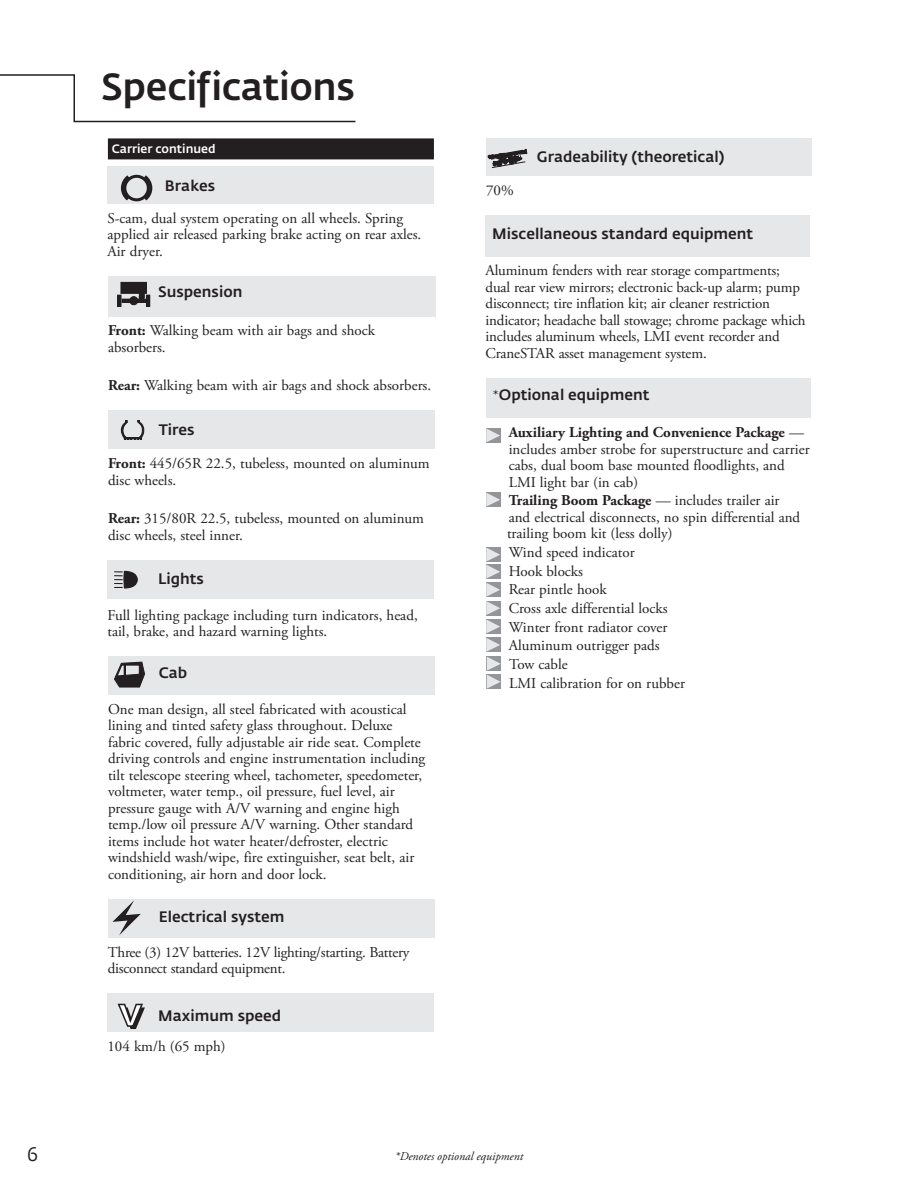
<style>
.page{position:relative;width:918px;height:1188px;background:#fff}
.page>*{position:absolute;margin:0;border:0;box-sizing:border-box;transform-origin:0 0}
.t1{font:500 37.5px "Fedra Sans Pro";letter-spacing:-.01em;color:#231f20}
.t2{font:19.5px "Fedra Sans Pro";color:#231f20}
.t3{font:15px/16.5px "Adobe Garamond Pro";color:#231f20}
.t4{font:500 15px "Fedra Sans Pro";color:#231f20}
.t5{font:15px/16.5px "Adobe Garamond Pro";letter-spacing:-.02em;color:#231f20}
.t6{font:italic 12px "Adobe Garamond Pro";color:#231f20}
.t7{font:500 12px "Fedra Sans Pro";color:#fff}
.s1{font-weight:700}
.s2{font-family:"Adobe Garamond Pro";font-weight:400}
</style>
<div class="page">
<svg style="left:0;top:74px;width:356px;height:49px"></svg>
<div style="left:486px;top:215px;width:324px;height:41px;background:#e6e7e9"></div>
<div style="left:486px;top:138px;width:325px;height:38px;background:#e6e7e9"></div>
<svg style="left:488px;top:149px;width:39px;height:19px"></svg>
<div style="left:107px;top:561px;width:327px;height:38px;background:#e6e7e9"></div>
<svg style="left:114px;top:570px;width:24px;height:19px"></svg>
<div style="left:107px;top:994px;width:327px;height:38px;background:#e6e7e9"></div>
<svg style="left:117px;top:1003px;width:28px;height:26px"></svg>
<div style="left:108px;top:899px;width:326px;height:39px;background:#e6e7e9"></div>
<svg style="left:112px;top:900px;width:29px;height:35px"></svg>
<div style="left:108px;top:657px;width:326px;height:38px;background:#e6e7e9"></div>
<svg style="left:114px;top:661px;width:31px;height:27px"></svg>
<div style="left:486px;top:378px;width:325px;height:40px;background:#e6e7e9"></div>
<svg style="left:486px;top:428px;width:14px;height:14px"></svg>
<svg style="left:486px;top:493px;width:14px;height:14px"></svg>
<svg style="left:486px;top:548px;width:15px;height:141px"></svg>
<div style="left:108px;top:138px;width:326px;height:21px;background:#231f20"></div>
<div style="left:107px;top:167px;width:327px;height:37px;background:#e6e7e9"></div>
<div style="left:123px;top:175px;width:27px;height:26px;border:3px solid #231f20;border-radius:50%"></div>
<svg style="left:120px;top:175px;width:13px;height:26px"></svg>
<svg style="left:141px;top:175px;width:12px;height:26px"></svg>
<div style="left:108px;top:410px;width:326px;height:39px;background:#e6e7e9"></div>
<svg style="left:120px;top:420px;width:25px;height:20px"></svg>
<div style="left:108px;top:276px;width:327px;height:41px;background:#e6e7e9"></div>
<div style="left:117px;top:295px;width:5px;height:12px;border:1px solid #231f20"></div>
<div style="left:146px;top:295px;width:4px;height:12px;border:1px solid #231f20"></div>
<svg style="left:117px;top:294px;width:34px;height:12px"></svg>
<div style="left:121px;top:282px;width:25px;height:11px;background:#231f20"></div>
<div style="left:120px;top:282px;width:27px;height:12px;border:1px solid #231f20"></div>
<h1 class="t1" style="left:101px;top:64px;width:255px">Specifications</h1>
<p class="t7" style="left:112px;top:141px;width:106px">Carrier continued</p>
<p class="t4" style="left:165px;top:176px;width:52px">Brakes</p>
<p class="t3" style="left:107px;top:210px;width:315px">S-cam, dual system operating on all wheels. Spring applied air released parking brake acting on rear axles.<br>Air dryer.</p>
<p class="t4" style="left:158px;top:282px;width:86px">Suspension</p>
<p class="t3" style="left:108px;top:323px;width:268px"><span class="s1">Front:</span> Walking beam with air bags and shock absorbers.</p>
<p class="t3" style="left:108px;top:378px;width:325px"><span class="s1">Rear:</span> Walking beam with air bags and shock absorbers.</p>
<p class="t4" style="left:159px;top:420px;width:37px">Tires</p>
<p class="t3" style="left:108px;top:456px;width:323px"><span class="s1">Front:</span> 445/65R 22.5, tubeless, mounted on aluminum disc wheels.</p>
<p class="t3" style="left:108px;top:511px;width:318px"><span class="s1">Rear:</span> 315/80R 22.5, tubeless, mounted on aluminum disc wheels, steel inner.</p>
<p class="t4" style="left:158px;top:569px;width:47px">Lights</p>
<p class="t3" style="left:107px;top:607px;width:312px">Full lighting package including turn indicators, head, tail, brake, and hazard warning lights.</p>
<p class="t4" style="left:159px;top:663px;width:30px">Cab</p>
<p class="t3" style="left:108px;top:701px;width:319px">One man design, all steel fabricated with acoustical lining and tinted safety glass throughout. Deluxe fabric covered, fully adjustable air ride seat. Complete driving controls and engine instrumentation including tilt telescope steering wheel, tachometer, speedometer, voltmeter, water temp., oil pressure, fuel level, air pressure gauge with A/V warning and engine high temp./low oil pressure A/V warning. Other standard items include hot water heater/defroster, electric windshield wash/wipe, fire extinguisher, seat belt, air conditioning, air horn and door lock.</p>
<p class="t4" style="left:159px;top:907px;width:127px">Electrical system</p>
<p class="t5" style="left:108px;top:944px;width:303px">Three (3) 12V batteries. 12V lighting/starting. Battery disconnect standard equipment.</p>
<p class="t4" style="left:158px;top:1006px;width:124px">Maximum speed</p>
<p class="t3" style="left:107px;top:1039px;width:120px">104 km/h (65 mph)</p>
<p class="t3" style="left:486px;top:182px;width:29px">70%</p>
<p class="t4" style="left:537px;top:147px;width:189px">Gradeability (theoretical)</p>
<p class="t4" style="left:492px;top:224px;width:262px">Miscellaneous standard equipment</p>
<p class="t3" style="left:486px;top:263px;width:322px">Aluminum fenders with rear storage compartments; dual rear view mirrors; electronic back-up alarm; pump disconnect; tire inflation kit; air cleaner restriction indicator; headache ball stowage; chrome package which includes aluminum wheels, LMI event recorder and CraneSTAR asset management system.</p>
<p class="t4" style="left:493px;top:385px;width:158px"><span class="s2">*</span>Optional equipment</p>
<p class="t3" style="left:509px;top:425px;width:302px"><span class="s1">Auxiliary Lighting and Convenience Package</span> — includes amber strobe for superstructure and carrier cabs, dual boom base mounted floodlights, and LMI light bar (in cab)</p>
<p class="t3" style="left:507px;top:493px;width:295px"><span class="s1">Trailing Boom Package</span> — includes trailer air and electrical disconnects, no spin differential and trailing boom kit (less dolly)</p>
<p class="t3" style="left:509px;top:544px;width:178px;line-height:18.6px">Wind speed indicator<br>Hook blocks<br>Rear pintle hook<br>Cross axle differential locks<br>Winter front radiator cover<br>Aluminum outrigger pads<br>Tow cable<br>LMI calibration for on rubber</p>
<h2 class="t2" style="left:27px;top:1142px;width:13px">6</h2>
<p class="t6" style="left:395px;top:1149px;width:130px">*Denotes optional equipment</p>
</div>
